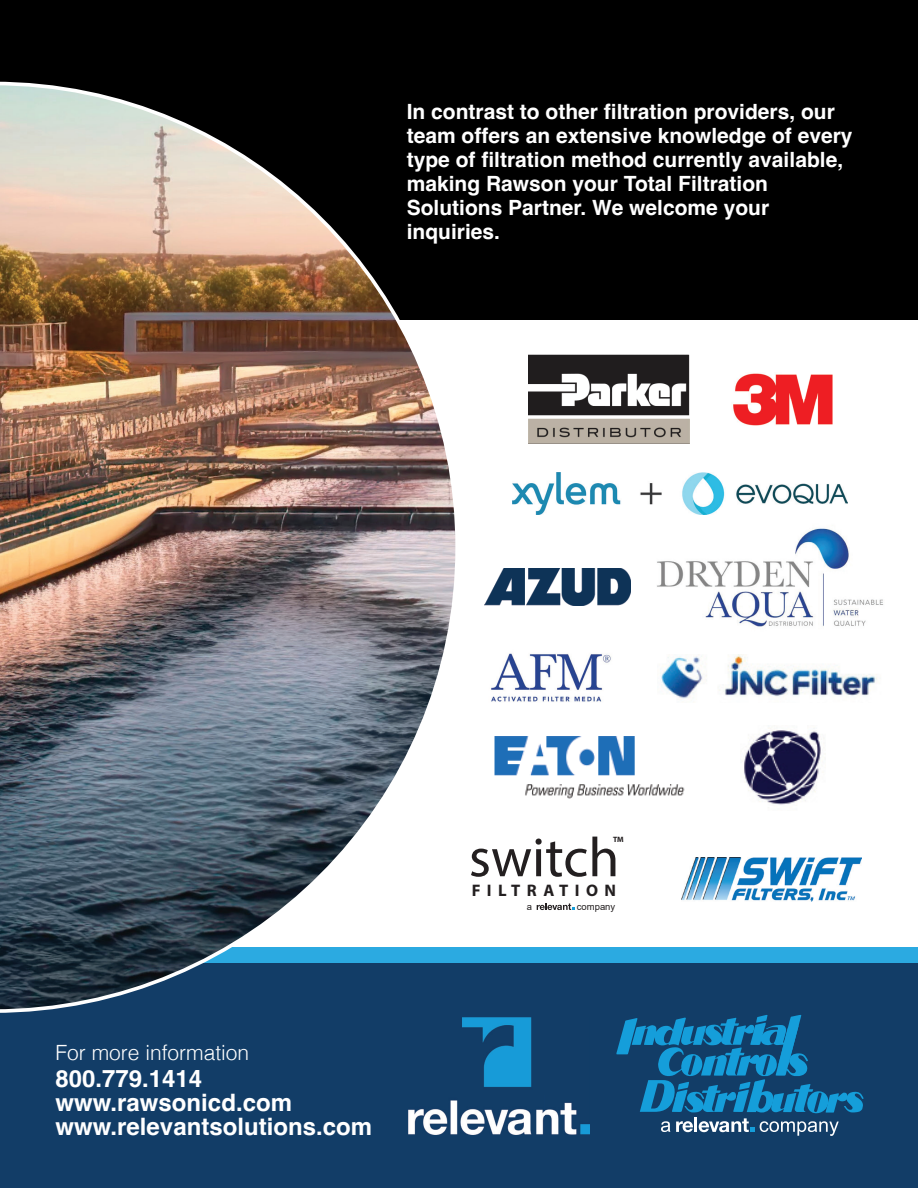
<style>
.page{position:relative;width:918px;height:1188px;background:#fff}
.page>*{position:absolute;margin:0;border:0;box-sizing:border-box;transform-origin:0 0}
.t1{font:55.8px "Myriad Pro";color:#231f20}
.t2{font:700 24px/24px "Helvetica";color:#fff}
.t3{font:700 21px/24px "Helvetica";color:#fff}
.t4{font:300 21px "Helvetica";color:#fff}
.t5{font:700 16.8px "Myriad Pro";letter-spacing:.38em;color:#231f20}
.t6{font:9.45px "Arial";color:#231f20}
.t7{font:700 7.8px "Myriad Pro";color:#231f20}
</style>
<div class="page">
<div style="left:0;top:0;width:918px;height:320px;background:#000"></div>
<div style="left:0;top:955px;width:918px;height:233px;background:#123d67"></div>
<div style="left:0;top:947px;width:918px;height:16px;background:#2baae1"></div>
<svg style="left:616px;top:1015px;width:248px;height:121px"></svg>
<img style="left:409px;top:1018px;width:181px;height:116px">
<img style="left:0;top:82px;width:456px;height:931px">
<img style="left:733px;top:373px;width:100px;height:53px">
<img style="left:491px;top:653px;width:120px;height:49px">
<img style="left:657px;top:528px;width:227px;height:99px">
<img style="left:661px;top:655px;width:216px;height:44px">
<svg style="left:537px;top:903px;width:37px;height:7px"></svg>
<img style="left:494px;top:737px;width:191px;height:62px">
<img style="left:742px;top:728px;width:79px;height:77px">
<img style="left:485px;top:568px;width:146px;height:38px">
<img style="left:681px;top:858px;width:181px;height:43px">
<img style="left:513px;top:472px;width:335px;height:42px">
<img style="left:528px;top:355px;width:161px;height:88px">
<p class="t3" style="left:407px;top:102px;width:447px">In contrast to other filtration providers, our team offers an extensive knowledge of every type of filtration method currently available, making Rawson your Total Filtration Solutions Partner. We welcome your inquiries.</p>
<p class="t4" style="left:56px;top:1034px;width:195px">For more information</p>
<p class="t2" style="left:56px;top:1069px;width:318px">800.779.1414 www.rawsonicd.com www.relevantsolutions.com</p>
<p class="t7" style="left:613px;top:834px;width:12px">TM</p>
<h1 class="t1" style="left:469px;top:823px;width:152px">switch</h1>
<p class="t5" style="left:472px;top:880px;width:146px">FILTRATION</p>
<p class="t6" style="left:527px;top:900px;width:7px">a</p>
<p class="t6" style="left:577px;top:900px;width:40px">company</p>
</div>
